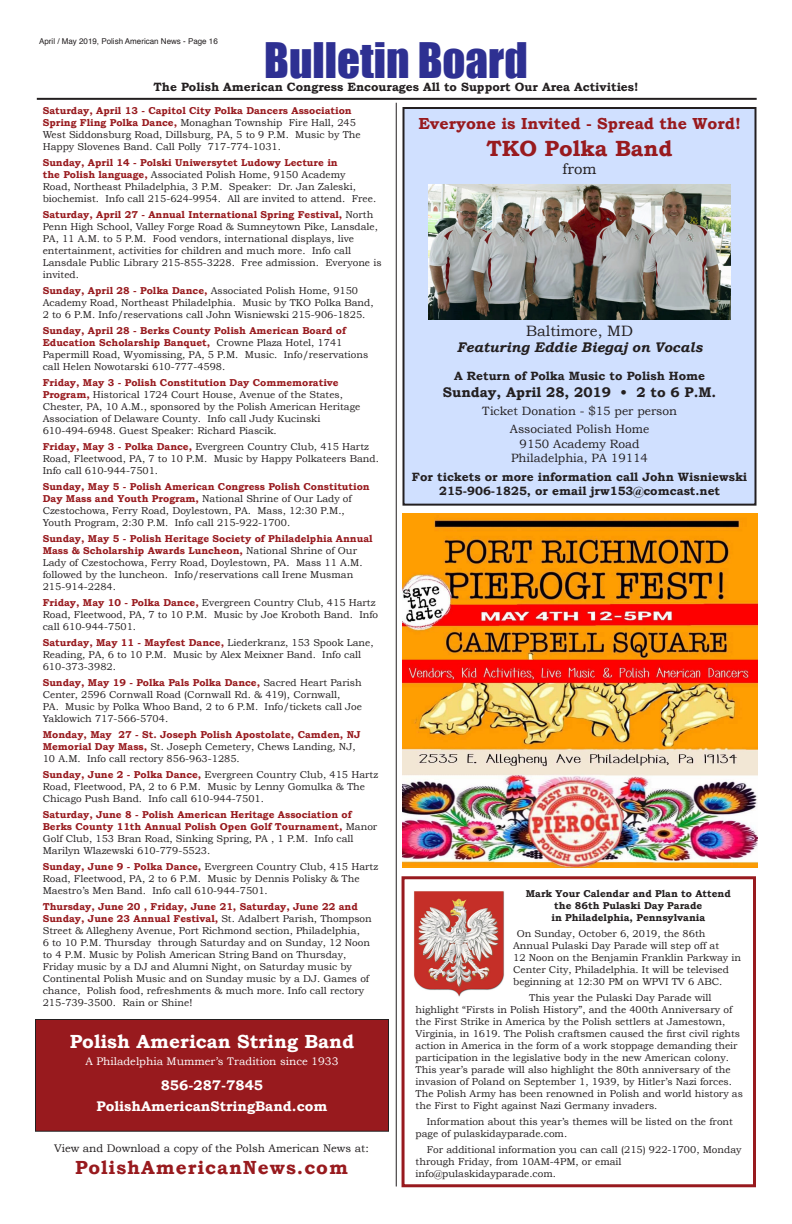
<style>
.page{position:relative;width:792px;height:1224px;background:#fff}
.page>*{position:absolute;margin:0;border:0;box-sizing:border-box;transform-origin:0 0}
.t1{font:45px "Impact";color:#2e3092}
.t2{font:700 22px "Bookman Old Style";color:#981a1e}
.t3{font:700 19px "Bookman Old Style";color:#fff}
.t4{font:700 19px "Bookman Old Style";letter-spacing:.05em;color:#981a1e}
.t5{font:700 16px "Bookman Old Style";color:#981a1e}
.t6{font:15px "Bookman Old Style";color:#231f20}
.t7{font:700 14px "Bookman Old Style";color:#fff}
.t8{font:italic 700 14px "Bookman Old Style";color:#231f20}
.t9{font:700 14px "Bookman Old Style";color:#231f20}
.t10{font:700 12px "Bookman Old Style";color:#231f20}
.t11{font:12px "Bookman Old Style";color:#231f20}
.t12{font:11px "Bookman Old Style";color:#231f20}
.t13{font:11px "Bookman Old Style";color:#fff}
.Newsletter2{font:10px/12px "Bookman Old Style";color:#231f20}
.Newsletter2-2{font:700 10px/12px "Bookman Old Style";color:#981a1e}
.Newsletter2-3{font:700 10px "Bookman Old Style";color:#231f20}
.t14{font:8px "Helvetica";color:#231f20}
.s1{font-weight:700;color:#981a1e}
.s2{font-weight:400;color:#231f20}
</style>
<div class="page">
<hr style="left:396px;top:103px;width:1px;height:1083px;background:#231f20">
<hr style="left:37px;top:98px;width:720px;height:2px;background:#231f20">
<div style="left:36px;top:1020px;width:352px;height:111px;background:#981a1e"></div>
<div style="left:35px;top:1019px;width:354px;height:113px;border:1px solid #231f20"></div>
<img style="left:402px;top:513px;width:355px;height:355px">
<div style="left:404px;top:108px;width:352px;height:397px;background:#d0e0ff"></div>
<div style="left:402px;top:107px;width:354px;height:399px;border:2px solid #231f20"></div>
<img style="left:428px;top:184px;width:302px;height:136px">
<img style="left:414px;top:891px;width:90px;height:106px">
<div style="left:402px;top:876px;width:354px;height:311px;border:3px solid #981a1e"></div>
<p class="t14" style="left:39px;top:35px;width:180px">April / May 2019, Polish American News - Page 16</p>
<p class="t1" style="left:264px;top:25px;width:265px">Bulletin Board</p>
<p class="t10" style="left:153px;top:80px;width:487px">The Polish American Congress Encourages All to Support Our Area Activities!</p>
<p class="Newsletter2" style="left:43px;top:105px;width:319px"><span class="s1">Saturday, April 13 - Capitol City Polka Dancers Association Spring Fling Polka Dance,</span> Monaghan Township Fire Hall, 245<br>West Siddonsburg Road, Dillsburg, PA, 5 to 9 P.M. Music by The Happy Slovenes Band. Call Polly 717-774-1031.</p>
<p class="Newsletter2" style="left:43px;top:157px;width:335px"><span class="s1">Sunday, April 14 - Polski Uniwersytet Ludowy Lecture in<br>the Polish language,</span> Associated Polish Home, 9150 Academy<br>Road, Northeast Philadelphia, 3 P.M. Speaker: Dr. Jan Zaleski, biochemist. Info call 215-624-9954. All are invited to attend. Free.</p>
<p class="Newsletter2" style="left:43px;top:209px;width:337px"><span class="s1">Saturday, April 27 - Annual International Spring Festival,</span> North Penn High School, Valley Forge Road &amp; Sumneytown Pike, Lansdale, PA, 11 A.M. to 5 P.M. Food vendors, international displays, live entertainment, activities for children and much more. Info call</p>
<p class="Newsletter2" style="left:43px;top:257px;width:340px">Lansdale Public Library 215-855-3228. Free admission. Everyone is invited.</p>
<p class="Newsletter2" style="left:43px;top:285px;width:332px"><span class="s1">Sunday, April 28 - Polka Dance,</span> Associated Polish Home, 9150<br>Academy Road, Northeast Philadelphia. Music by TKO Polka Band,<br>2 to 6 P.M. Info/reservations call John Wisniewski 215-906-1825.</p>
<p class="Newsletter2" style="left:43px;top:325px;width:327px"><span class="s1">Sunday, April 28 - Berks County Polish American Board of Education Scholarship Banquet,</span> Crowne Plaza Hotel, 1741<br>Papermill Road, Wyomissing, PA, 5 P.M. Music. Info/reservations call Helen Nowotarski 610-777-4598.</p>
<p class="Newsletter2" style="left:43px;top:377px;width:319px"><span class="s1">Friday, May 3 - Polish Constitution Day Commemorative Program,</span> Historical 1724 Court House, Avenue of the States, Chester, PA, 10 A.M., sponsored by the Polish American Heritage Association of Delaware County. Info call Judy Kucinski</p>
<p class="Newsletter2" style="left:43px;top:425px;width:236px">610-494-6948. Guest Speaker: Richard Piascik.</p>
<p class="Newsletter2" style="left:43px;top:441px;width:338px"><span class="s1">Friday, May 3 - Polka Dance,</span> Evergreen Country Club, 415 Hartz<br>Road, Fleetwood, PA, 7 to 10 P.M. Music by Happy Polkateers Band.</p>
<p class="Newsletter2" style="left:43px;top:465px;width:117px">Info call 610-944-7501.</p>
<p class="Newsletter2" style="left:43px;top:481px;width:329px"><span class="s1">Sunday, May 5 - Polish American Congress Polish Constitution<br>Day Mass and Youth Program,</span> National Shrine of Our Lady of<br>Czestochowa, Ferry Road, Doylestown, PA. Mass, 12:30 P.M.,</p>
<p class="Newsletter2" style="left:43px;top:517px;width:249px">Youth Program, 2:30 P.M. Info call 215-922-1700.</p>
<p class="Newsletter2" style="left:43px;top:533px;width:331px"><span class="s1">Sunday, May 5 - Polish Heritage Society of Philadelphia Annual Mass &amp; Scholarship Awards Luncheon,</span> National Shrine of Our Lady of Czestochowa, Ferry Road, Doylestown, PA. Mass 11 A.M. followed by the luncheon. Info/reservations call Irene Musman</p>
<p class="Newsletter2" style="left:43px;top:581px;width:75px">215-914-2284.</p>
<p class="Newsletter2" style="left:43px;top:597px;width:337px"><span class="s1">Friday, May 10 - Polka Dance,</span> Evergreen Country Club, 415 Hartz<br>Road, Fleetwood, PA, 7 to 10 P.M. Music by Joe Kroboth Band. Info call 610-944-7501.</p>
<p class="Newsletter2" style="left:43px;top:637px;width:332px"><span class="s1">Saturday, May 11 - Mayfest Dance,</span> Liederkranz, 153 Spook Lane,<br>Reading, PA, 6 to 10 P.M. Music by Alex Meixner Band. Info call<br>610-373-3982.</p>
<p class="Newsletter2" style="left:43px;top:677px;width:321px"><span class="s1">Sunday, May 19 - Polka Pals Polka Dance,</span> Sacred Heart Parish Center, 2596 Cornwall Road (Cornwall Rd. &amp; 419), Cornwall,<br>PA. Music by Polka Whoo Band, 2 to 6 P.M. Info/tickets call Joe Yaklowich 717-566-5704.</p>
<p class="Newsletter2-2" style="left:43px;top:729px;width:319px">Monday, May 27 - St. Joseph Polish Apostolate, Camden, NJ<br>Memorial Day Mass, <span class="s2">St. Joseph Cemetery, Chews Landing, NJ,</span></p>
<p class="Newsletter2" style="left:43px;top:753px;width:199px">10 A.M. Info call rectory 856-963-1285.</p>
<p class="Newsletter2" style="left:43px;top:769px;width:337px"><span class="s1">Sunday, June 2 - Polka Dance,</span> Evergreen Country Club, 415 Hartz<br>Road, Fleetwood, PA, 2 to 6 P.M. Music by Lenny Gomulka &amp; The<br>Chicago Push Band. Info call 610-944-7501.</p>
<p class="Newsletter2-2" style="left:43px;top:809px;width:336px">Saturday, June 8 - Polish American Heritage Association of Berks County 11th Annual Polish Open Golf Tournament, <span class="s2">Manor Golf Club, 153 Bran Road, Sinking Spring, PA , 1 P.M. Info call Marilyn Wlazewski 610-779-5523.</span></p>
<p class="Newsletter2" style="left:43px;top:861px;width:337px"><span class="s1">Sunday, June 9 - Polka Dance,</span> Evergreen Country Club, 415 Hartz<br>Road, Fleetwood, PA, 2 to 6 P.M. Music by Dennis Polisky &amp; The<br>Maestro’s Men Band. Info call 610-944-7501.</p>
<p class="Newsletter2" style="left:43px;top:901px;width:331px"><span class="s1">Thursday, June 20 , Friday, June 21, Saturday, June 22 and<br>Sunday, June 23 Annual Festival,</span> St. Adalbert Parish, Thompson<br>Street &amp; Allegheny Avenue, Port Richmond section, Philadelphia,</p>
<p class="Newsletter2" style="left:43px;top:937px;width:329px">6 to 10 P.M. Thursday through Saturday and on Sunday, 12 Noon to 4 P.M. Music by Polish American String Band on Thursday, Friday music by a DJ and Alumni Night, on Saturday music by Continental Polish Music and on Sunday music by a DJ. Games of chance, Polish food, refreshments &amp; much more. Info call rectory 215-739-3500. Rain or Shine!</p>
<p class="t3" style="left:70px;top:1030px;width:286px">Polish American String Band</p>
<p class="t13" style="left:85px;top:1055px;width:255px">A Philadelphia Mummer’s Tradition since 1933</p>
<p class="t7" style="left:161px;top:1076px;width:104px">856-287-7845</p>
<p class="t7" style="left:96px;top:1097px;width:233px">PolishAmericanStringBand.com</p>
<p class="t12" style="left:54px;top:1142px;width:316px">View and Download a copy of the Polsh American News at:</p>
<p class="t4" style="left:75px;top:1157px;width:275px">PolishAmericanNews.com</p>
<p class="t5" style="left:418px;top:114px;width:324px">Everyone is Invited - Spread the Word!</p>
<p class="t2" style="left:487px;top:135px;width:188px">TKO Polka Band</p>
<p class="t6" style="left:563px;top:160px;width:36px">from</p>
<p class="t6" style="left:526px;top:322px;width:108px">Baltimore, MD</p>
<p class="t8" style="left:457px;top:339px;width:247px">Featuring Eddie Biegaj on Vocals</p>
<p class="t10" style="left:454px;top:368px;width:253px">A Return of Polka Music to Polish Home</p>
<p class="t9" style="left:443px;top:383px;width:275px">Sunday, April 28, 2019 • 2 to 6 P.M.</p>
<p class="t11" style="left:482px;top:404px;width:197px">Ticket Donation - $15 per person</p>
<p class="t11" style="left:510px;top:422px;width:141px">Associated Polish Home</p>
<p class="t11" style="left:520px;top:437px;width:121px">9150 Academy Road</p>
<p class="t11" style="left:511px;top:451px;width:138px">Philadelphia, PA 19114</p>
<p class="t10" style="left:412px;top:469px;width:337px">For tickets or more information call John Wisniewski</p>
<p class="t10" style="left:439px;top:484px;width:283px">215-906-1825, or email jrw153@comcast.net</p>
<p class="Newsletter2-3" style="left:526px;top:887px;width:207px">Mark Your Calendar and Plan to Attend</p>
<p class="Newsletter2-3" style="left:554px;top:899px;width:149px">the 86th Pulaski Day Parade</p>
<p class="Newsletter2-3" style="left:551px;top:911px;width:155px">in Philadelphia, Pennsylvania</p>
<p class="Newsletter2" style="left:513px;top:927px;width:208px;text-indent:4px">On Sunday, October 6, 2019, the 86th<br>Annual Pulaski Day Parade will step off at</p>
<p class="Newsletter2" style="left:513px;top:951px;width:229px">12 Noon on the Benjamin Franklin Parkway in<br>Center City, Philadelphia. It will be televised beginning at 12:30 PM on WPVI TV 6 ABC.</p>
<p class="Newsletter2" style="left:416px;top:991px;width:329px;text-indent:114px">This year the Pulaski Day Parade will highlight “Firsts in Polish History”, and the 400th Anniversary of the First Strike in America by the Polish settlers at Jamestown, Virginia, in 1619. The Polish craftsmen caused the first civil rights action in America in the form of a work stoppage demanding their participation in the legislative body in the new American colony.<br>This year’s parade will also highlight the 80th anniversary of the invasion of Poland on September 1, 1939, by Hitler’s Nazi forces.<br>The Polish Army has been renowned in Polish and world history as the First to Fight against Nazi Germany invaders.</p>
<p class="Newsletter2" style="left:416px;top:1115px;width:319px;text-indent:11px">Information about this year’s themes will be listed on the front page of pulaskidayparade.com.</p>
<p class="Newsletter2" style="left:416px;top:1143px;width:327px;text-indent:11px">For additional information you can call (215) 922-1700, Monday through Friday, from 10AM-4PM, or email</p>
<p class="Newsletter2" style="left:416px;top:1167px;width:142px">info@pulaskidayparade.com.</p>
</div>
